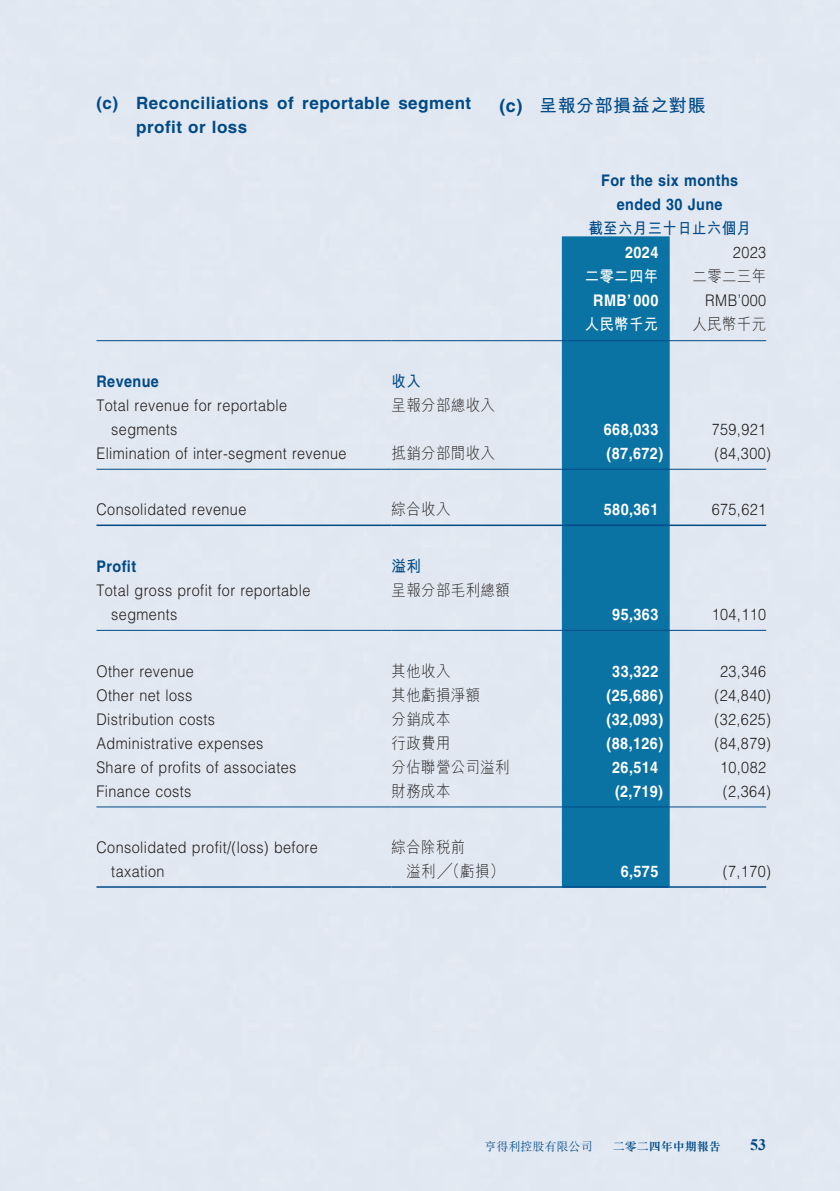
<style>
.page{position:relative;width:840px;height:1191px;background:#fff}
.page>*{position:absolute;margin:0;border:0;box-sizing:border-box;transform-origin:0 0}
.t1{font:700 18px "M Hei HK";letter-spacing:.03em;color:#004a87}
.t2{font:700 17px/24px "Helvetica LT Std";letter-spacing:.03em;color:#004a87}
.t3{font:300 16px/24px "Helvetica LT Std";letter-spacing:.03em;color:#231f20;scale:.9 1}
.t4{font:700 16px "Helvetica LT Std";letter-spacing:.03em;color:#fff;scale:.9 1}
.t5{font:300 16px/24px "M Hei HK";letter-spacing:.03em;color:#231f20;scale:.9 1}
.t6{font:700 16px/24px "Helvetica LT Std";letter-spacing:.03em;color:#004a87;text-align:center;scale:.9 1}
.t7{font:700 16px "M Hei HK";letter-spacing:.03em;color:#004a87;scale:.9 1}
.t8{font:700 16px "M Hei HK";letter-spacing:.03em;color:#fff;scale:.9 1}
.t9{font:700 16px "Times New Roman";color:#004a87}
.t10{font:300 12px "M Sung HK";color:#004a87}
.t11{font:700 12px "M Sung HK";color:#004a87}
.s1{font-family:"Helvetica LT Std"}
</style>
<div class="page">
<div style="left:0;top:0;width:839px;height:1191px;background:#e2e8f1"></div>
<div style="left:561px;top:236px;width:108px;height:650px;background:#0a73a4"></div>
<hr style="left:96px;top:340px;width:295px;height:1px;background:#004a87">
<hr style="left:391px;top:340px;width:170px;height:1px;background:#004a87">
<hr style="left:561px;top:340px;width:108px;height:1px;background:#004a87">
<hr style="left:669px;top:340px;width:96px;height:1px;background:#004a87">
<hr style="left:96px;top:469px;width:295px;height:1px;background:#004a87">
<hr style="left:391px;top:469px;width:170px;height:1px;background:#004a87">
<hr style="left:561px;top:469px;width:108px;height:1px;background:#004a87">
<hr style="left:669px;top:469px;width:96px;height:1px;background:#004a87">
<hr style="left:96px;top:524px;width:295px;height:2px;background:#004a87">
<hr style="left:391px;top:524px;width:170px;height:2px;background:#004a87">
<hr style="left:561px;top:524px;width:108px;height:2px;background:#004a87">
<hr style="left:669px;top:524px;width:96px;height:2px;background:#004a87">
<hr style="left:96px;top:630px;width:295px;height:1px;background:#004a87">
<hr style="left:391px;top:630px;width:170px;height:1px;background:#004a87">
<hr style="left:561px;top:630px;width:108px;height:1px;background:#004a87">
<hr style="left:669px;top:630px;width:96px;height:1px;background:#004a87">
<hr style="left:96px;top:806px;width:295px;height:1px;background:#004a87">
<hr style="left:391px;top:806px;width:170px;height:1px;background:#004a87">
<hr style="left:561px;top:806px;width:108px;height:1px;background:#004a87">
<hr style="left:669px;top:806px;width:96px;height:1px;background:#004a87">
<hr style="left:96px;top:886px;width:295px;height:1px;background:#004a87">
<hr style="left:391px;top:886px;width:170px;height:1px;background:#004a87">
<hr style="left:561px;top:886px;width:108px;height:1px;background:#004a87">
<hr style="left:669px;top:886px;width:96px;height:1px;background:#004a87">
<p class="t2" style="left:136px;top:90px;width:336px;text-indent:-40px">(c) Reconciliations of reportable segment profit or loss</p>
<p class="t1" style="left:499px;top:93px;width:207px"><span class="s1">(c)</span> 呈報分部損益之對賬</p>
<p class="t6" style="left:601px;top:168px;width:154px">For the six months ended 30 June</p>
<p class="t7" style="left:588px;top:217px;width:182px">截至六月三十日止六個月</p>
<p class="t4" style="left:624px;top:243px;width:38px">2024</p>
<p class="t3" style="left:732px;top:240px;width:38px">2023</p>
<p class="t8" style="left:584px;top:265px;width:83px">二零二四年</p>
<p class="t5" style="left:692px;top:264px;width:83px">二零二三年</p>
<p class="t4" style="left:593px;top:291px;width:74px">RMB’ 000</p>
<p class="t3" style="left:705px;top:288px;width:69px">RMB’000</p>
<p class="t8" style="left:584px;top:313px;width:83px">人民幣千元</p>
<p class="t5" style="left:692px;top:312px;width:83px">人民幣千元</p>
<p class="t6" style="left:96px;top:369px;width:71px">Revenue</p>
<p class="t7" style="left:391px;top:369px;width:34px">收入</p>
<p class="t3" style="left:111px;top:393px;width:197px;text-indent:-15px">Total revenue for reportable segments</p>
<p class="t5" style="left:391px;top:393px;width:116px">呈報分部總收入</p>
<p class="t4" style="left:603px;top:419px;width:62px">668,033</p>
<p class="t3" style="left:711px;top:417px;width:62px">759,921</p>
<p class="t3" style="left:96px;top:441px;width:279px">Elimination of inter-segment revenue</p>
<p class="t5" style="left:391px;top:441px;width:116px">抵銷分部間收入</p>
<p class="t4" style="left:606px;top:443px;width:64px">(87,672)</p>
<p class="t3" style="left:714px;top:441px;width:64px">(84,300)</p>
<p class="t3" style="left:96px;top:497px;width:168px">Consolidated revenue</p>
<p class="t5" style="left:391px;top:497px;width:67px">綜合收入</p>
<p class="t4" style="left:603px;top:500px;width:62px">580,361</p>
<p class="t3" style="left:711px;top:497px;width:62px">675,621</p>
<p class="t6" style="left:96px;top:554px;width:46px">Profit</p>
<p class="t7" style="left:391px;top:554px;width:34px">溢利</p>
<p class="t3" style="left:111px;top:578px;width:223px;text-indent:-15px">Total gross profit for reportable segments</p>
<p class="t5" style="left:391px;top:578px;width:133px">呈報分部毛利總額</p>
<p class="t4" style="left:612px;top:604px;width:53px">95,363</p>
<p class="t3" style="left:711px;top:602px;width:62px">104,110</p>
<p class="t3" style="left:96px;top:659px;width:110px">Other revenue</p>
<p class="t5" style="left:391px;top:658px;width:67px">其他收入</p>
<p class="t4" style="left:612px;top:661px;width:53px">33,322</p>
<p class="t3" style="left:719px;top:659px;width:53px">23,346</p>
<p class="t3" style="left:96px;top:683px;width:108px">Other net loss</p>
<p class="t5" style="left:391px;top:682px;width:100px">其他虧損淨額</p>
<p class="t4" style="left:606px;top:685px;width:64px">(25,686)</p>
<p class="t3" style="left:714px;top:683px;width:64px">(24,840)</p>
<p class="t3" style="left:96px;top:707px;width:133px">Distribution costs</p>
<p class="t5" style="left:391px;top:706px;width:67px">分銷成本</p>
<p class="t4" style="left:606px;top:709px;width:64px">(32,093)</p>
<p class="t3" style="left:714px;top:707px;width:64px">(32,625)</p>
<p class="t3" style="left:96px;top:731px;width:187px">Administrative expenses</p>
<p class="t5" style="left:391px;top:730px;width:67px">行政費用</p>
<p class="t4" style="left:606px;top:733px;width:64px">(88,126)</p>
<p class="t3" style="left:714px;top:731px;width:64px">(84,879)</p>
<p class="t3" style="left:96px;top:755px;width:223px">Share of profits of associates</p>
<p class="t5" style="left:391px;top:754px;width:133px">分佔聯營公司溢利</p>
<p class="t4" style="left:612px;top:757px;width:53px">26,514</p>
<p class="t3" style="left:719px;top:755px;width:53px">10,082</p>
<p class="t3" style="left:96px;top:779px;width:107px">Finance costs</p>
<p class="t5" style="left:391px;top:778px;width:67px">財務成本</p>
<p class="t4" style="left:614px;top:781px;width:55px">(2,719)</p>
<p class="t3" style="left:722px;top:779px;width:55px">(2,364)</p>
<p class="t3" style="left:111px;top:835px;width:231px;text-indent:-15px">Consolidated profit/(loss) before taxation</p>
<p class="t5" style="left:406px;top:835px;width:110px;text-indent:-15px">綜合除稅前<br>溢利╱（虧損）</p>
<p class="t4" style="left:620px;top:861px;width:43px">6,575</p>
<p class="t3" style="left:722px;top:859px;width:55px">(7,170)</p>
<p class="t10" style="left:484px;top:1137px;width:109px">亨得利控股有限公司</p>
<p class="t11" style="left:612px;top:1140px;width:109px">二零二四年中期報告</p>
<p class="t9" style="left:749px;top:1133px;width:17px">53</p>
</div>
